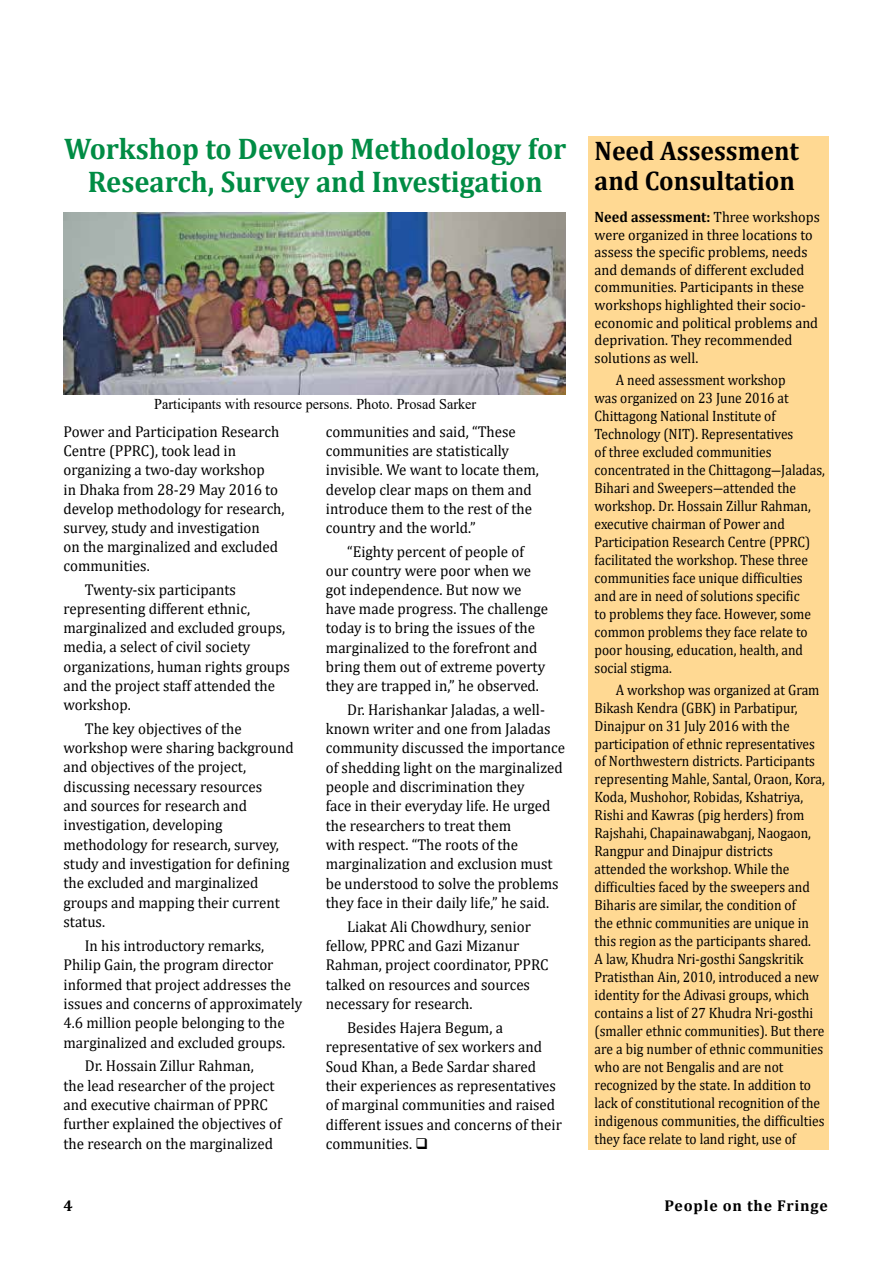
<style>
.page{position:relative;width:893px;height:1286px;background:#fff}
.page>*{position:absolute;margin:0;border:0;box-sizing:border-box;transform-origin:0 0}
.t1{font:700 30px/33px "Cambria";color:#008c44;text-align:center;scale:.95 1}
.t2{font:700 27px/30px "Cambria";color:#000;scale:.95 1}
.t3{font:15.75px/19.4px "Cambria";color:#000;scale:.95 1}
.t4{font:700 15.75px "Cambria";letter-spacing:.05em;color:#000}
.t5{font:15px/18px "Cambria";color:#000;scale:.9 1}
.t6{font:15px/17.5px "Cambria";color:#000;scale:.95 1}
.t7{font:15px "Times New Roman";color:#000;scale:.95 1}
.s1{font-weight:700}
</style>
<div class="page">
<div style="left:588px;top:136px;width:241px;height:1014px;background:#ffd993"></div>
<img style="left:64px;top:212px;width:501px;height:183px">
<h1 class="t1" style="left:64px;top:132px;width:530px">Workshop to Develop Methodology for<br>Research, Survey and Investigation</h1>
<p class="t7" style="left:154px;top:393px;width:341px">Participants with resource persons. Photo. Prosad Sarker</p>
<p class="t3" style="left:64px;top:422px;width:234px">Power and Participation Research<br>Centre (PPRC), took lead in organizing a two-day workshop<br>in Dhaka from 28-29 May 2016 to develop methodology for research, survey, study and investigation<br>on the marginalized and excluded communities.</p>
<p class="t3" style="left:64px;top:580px;width:240px;text-indent:21px">Twenty-six participants representing different ethnic, marginalized and excluded groups, media, a select of civil society organizations, human rights groups and the project staff attended the workshop.</p>
<p class="t3" style="left:64px;top:718px;width:244px;text-indent:21px">The key objectives of the workshop were sharing background and objectives of the project, discussing necessary resources<br>and sources for research and investigation, developing methodology for research, survey, study and investigation for defining the excluded and marginalized groups and mapping their current status.</p>
<p class="t3" style="left:64px;top:936px;width:253px;text-indent:21px">In his introductory remarks, Philip Gain, the program director informed that project addresses the issues and concerns of approximately 4.6 million people belonging to the marginalized and excluded groups.</p>
<p class="t3" style="left:64px;top:1056px;width:231px;text-indent:21px">Dr. Hossain Zillur Rahman,<br>the lead researcher of the project and executive chairman of PPRC further explained the objectives of the research on the marginalized</p>
<p class="t3" style="left:326px;top:422px;width:226px">communities and said, “These communities are statistically invisible. We want to locate them, develop clear maps on them and introduce them to the rest of the country and the world.”</p>
<p class="t3" style="left:326px;top:541px;width:235px;text-indent:21px">“Eighty percent of people of our country were poor when we got independence. But now we have made progress. The challenge today is to bring the issues of the marginalized to the forefront and bring them out of extreme poverty they are trapped in,” he observed.</p>
<p class="t3" style="left:326px;top:699px;width:253px;text-indent:21px">Dr. Harishankar Jaladas, a well&shy;known writer and one from Jaladas community discussed the importance of shedding light on the marginalized people and discrimination they<br>face in their everyday life. He urged the researchers to treat them<br>with respect. “The roots of the marginalization and exclusion must be understood to solve the problems they face in their daily life,” he said.</p>
<p class="t3" style="left:326px;top:916px;width:236px;text-indent:21px">Liakat Ali Chowdhury, senior fellow, PPRC and Gazi Mizanur<br>Rahman, project coordinator, PPRC talked on resources and sources necessary for research.</p>
<p class="t3" style="left:326px;top:1018px;width:250px;text-indent:21px">Besides Hajera Begum, a representative of sex workers and<br>Soud Khan, a Bede Sardar shared their experiences as representatives of marginal communities and raised different issues and concerns of their communities. ❑</p>
<h2 class="t2" style="left:595px;top:135px;width:217px">Need Assessment and Consultation</h2>
<p class="t6" style="left:595px;top:208px;width:239px"><span class="s1">Need assessment:</span> Three workshops were organized in three locations to assess the specific problems, needs and demands of different excluded communities. Participants in these workshops highlighted their socio&shy;economic and political problems and deprivation. They recommended solutions as well.</p>
<p class="t5" style="left:595px;top:371px;width:257px;text-indent:21px">A need assessment workshop<br>was organized on 23 June 2016 at Chittagong National Institute of Technology (NIT). Representatives<br>of three excluded communities concentrated in the Chittagong―Jaladas, Bihari and Sweepers―attended the workshop. Dr. Hossain Zillur Rahman, executive chairman of Power and Participation Research Centre (PPRC) facilitated the workshop. These three communities face unique difficulties and are in need of solutions specific<br>to problems they face. However, some common problems they face relate to poor housing, education, health, and social stigma.</p>
<p class="t5" style="left:595px;top:681px;width:257px;text-indent:21px">A workshop was organized at Gram Bikash Kendra (GBK) in Parbatipur, Dinajpur on 31 July 2016 with the participation of ethnic representatives of Northwestern districts. Participants representing Mahle, Santal, Oraon, Kora, Koda, Mushohor, Robidas, Kshatriya, Rishi and Kawras (pig herders) from Rajshahi, Chapainawabganj, Naogaon, Rangpur and Dinajpur districts attended the workshop. While the difficulties faced by the sweepers and Biharis are similar, the condition of<br>the ethnic communities are unique in this region as the participants shared.<br>A law, Khudra Nri-gosthi Sangskritik Pratisthan Ain, 2010, introduced a new identity for the Adivasi groups, which contains a list of 27 Khudra Nri-gosthi (smaller ethnic communities). But there are a big number of ethnic communities who are not Bengalis and are not recognized by the state. In addition to lack of constitutional recognition of the indigenous communities, the difficulties they face relate to land right, use of</p>
<p class="t4" style="left:64px;top:1195px;width:11px">4</p>
<p class="t4" style="left:665px;top:1195px;width:165px">People on the Fringe</p>
</div>
